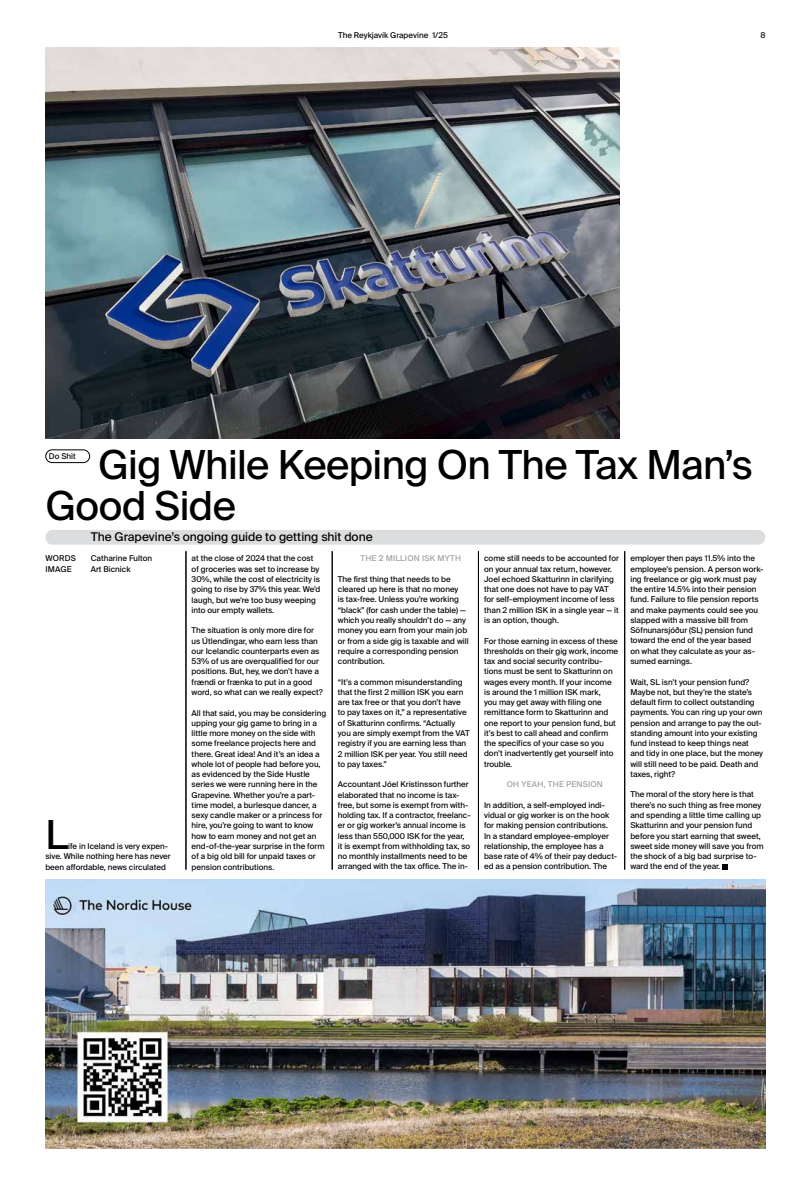
<style>
.page{position:relative;width:794px;height:1191px;background:#fff}
.page>*{position:absolute;margin:0;border:0;box-sizing:border-box;transform-origin:0 0}
.t1{font:40px/41.1px "Suisse Intl";letter-spacing:-.015em;color:#000}
.t2{font:12px "Suisse Intl";color:#000}
.t3{font:8px/10.3px "Suisse Intl";color:#000}
.t4{font:8px "Suisse Intl";letter-spacing:.025em;color:#9d9fa2}
</style>
<div class="page">
<svg style="left:722px;top:864px;width:5px;height:5px"></svg>
<hr style="left:186px;top:551px;width:1px;height:318px;background:#000">
<hr style="left:332px;top:551px;width:1px;height:318px;background:#000">
<hr style="left:478px;top:551px;width:1px;height:318px;background:#000">
<hr style="left:624px;top:551px;width:1px;height:318px;background:#000">
<div style="left:45px;top:530px;width:720px;height:14px;background:#dcddde;border-radius:7px"></div>
<div style="left:45px;top:449px;width:45px;height:14px;border:1px solid #000;border-radius:6px"></div>
<img style="left:45px;top:48px;width:574px;height:390px">
<img style="left:45px;top:879px;width:720px;height:269px">
<p class="t3" style="left:338px;top:30px;width:112px">The Reykjavík Grapevine 1/25</p>
<p class="t3" style="left:760px;top:30px;width:7px">8</p>
<h1 class="t1" style="left:45px;top:445px;width:709px;text-indent:53px">Gig While Keeping On The Tax Man’s<br>Good Side</h1>
<h2 class="t2" style="left:91px;top:530px;width:283px">The Grapevine’s ongoing guide to getting shit done</h2>
<p class="t3" style="left:49px;top:451px;width:28px">Do Shit</p>
<p class="t3" style="left:45px;top:553px;width:32px">WORDS</p>
<p class="t3" style="left:91px;top:553px;width:63px">Catharine Fulton</p>
<p class="t3" style="left:45px;top:564px;width:28px">IMAGE</p>
<p class="t3" style="left:91px;top:564px;width:41px">Art Bicnick</p>
<h1 class="t1" style="left:45px;top:814px;width:24px">L</h1>
<p class="t3" style="left:45px;top:841px;width:127px;text-indent:23px">ife in Iceland is very expen&shy;sive. While nothing here has never been affordable, news circulated</p>
<p class="t3" style="left:192px;top:553px;width:130px">at the close of 2024 that the cost of groceries was set to increase by<br>30%, while the cost of electricity is going to rise by 37% this year. We’d laugh, but we’re too busy weeping into our empty wallets.</p>
<p class="t3" style="left:192px;top:625px;width:133px">The situation is only more dire for us Útlendingar, who earn less than our Icelandic counterparts even as 53% of us are overqualified for our positions. But, hey, we don’t have a frændi or frænka to put in a good word, so what can we really expect?</p>
<p class="t3" style="left:192px;top:707px;width:136px">All that said, you may be considering upping your gig game to bring in a little more money on the side with some freelance projects here and there. Great idea! And it’s an idea a whole lot of people had before you, as evidenced by the Side Hustle series we were running here in the Grapevine. Whether you’re a part&shy;time model, a burlesque dancer, a sexy candle maker or a princess for hire, you’re going to want to know how to earn money and not get an end-of-the-year surprise in the form of a big old bill for unpaid taxes or pension contributions.</p>
<p class="t4" style="left:360px;top:554px;width:102px">THE 2 MILLION ISK MYTH</p>
<p class="t3" style="left:338px;top:574px;width:132px">The first thing that needs to be cleared up here is that no money<br>is tax-free. Unless you’re working “black” (for cash under the table) — which you really shouldn’t do — any money you earn from your main job or from a side gig is taxable and will require a corresponding pension contribution.</p>
<p class="t3" style="left:338px;top:676px;width:133px">“It’s a common misunderstanding that the first 2 million ISK you earn are tax free or that you don’t have to pay taxes on it,” a representative of Skatturinn confirms. “Actually you are simply exempt from the VAT registry if you are earning less than<br>2 million ISK per year. You still need to pay taxes.”</p>
<p class="t3" style="left:338px;top:779px;width:134px">Accountant Jóel Kristinsson further elaborated that no income is tax&shy;free, but some is exempt from with&shy;holding tax. If a contractor, freelanc&shy;er or gig worker’s annual income is less than 550,000 ISK for the year, it is exempt from withholding tax, so no monthly installments need to be arranged with the tax office. The in-</p>
<p class="t3" style="left:484px;top:553px;width:136px">come still needs to be accounted for on your annual tax return, however.<br>Joel echoed Skatturinn in clarifying that one does not have to pay VAT for self-employment income of less than 2 million ISK in a single year — it is an option, though.</p>
<p class="t3" style="left:484px;top:635px;width:136px">For those earning in excess of these thresholds on their gig work, income tax and social security contribu&shy;tions must be sent to Skatturinn on wages every month. If your income is around the 1 million ISK mark,<br>you may get away with filing one remittance form to Skatturinn and one report to your pension fund, but it’s best to call ahead and confirm the specifics of your case so you don’t inadvertently get yourself into trouble.</p>
<p class="t4" style="left:507px;top:779px;width:98px">OH YEAH, THE PENSION</p>
<p class="t3" style="left:484px;top:800px;width:135px">In addition, a self-employed indi&shy;vidual or gig worker is on the hook for making pension contributions.<br>In a standard employee-employer relationship, the employee has a base rate of 4% of their pay deduct&shy;ed as a pension contribution. The</p>
<p class="t3" style="left:630px;top:553px;width:135px">employer then pays 11.5% into the employee’s pension. A person work&shy;ing freelance or gig work must pay the entire 14.5% into their pension fund. Failure to file pension reports and make payments could see you slapped with a massive bill from<br>Söfnunarsjóður (SL) pension fund toward the end of the year based<br>on what they calculate as your as&shy;sumed earnings.</p>
<p class="t3" style="left:630px;top:676px;width:134px">Wait, SL isn’t your pension fund?<br>Maybe not, but they’re the state’s default firm to collect outstanding payments. You can ring up your own pension and arrange to pay the out&shy;standing amount into your existing fund instead to keep things neat and tidy in one place, but the money will still need to be paid. Death and taxes, right?</p>
<p class="t3" style="left:630px;top:789px;width:135px">The moral of the story here is that there’s no such thing as free money and spending a little time calling up Skatturinn and your pension fund before you start earning that sweet, sweet side money will save you from the shock of a big bad surprise to&shy;ward the end of the year.</p>
</div>
